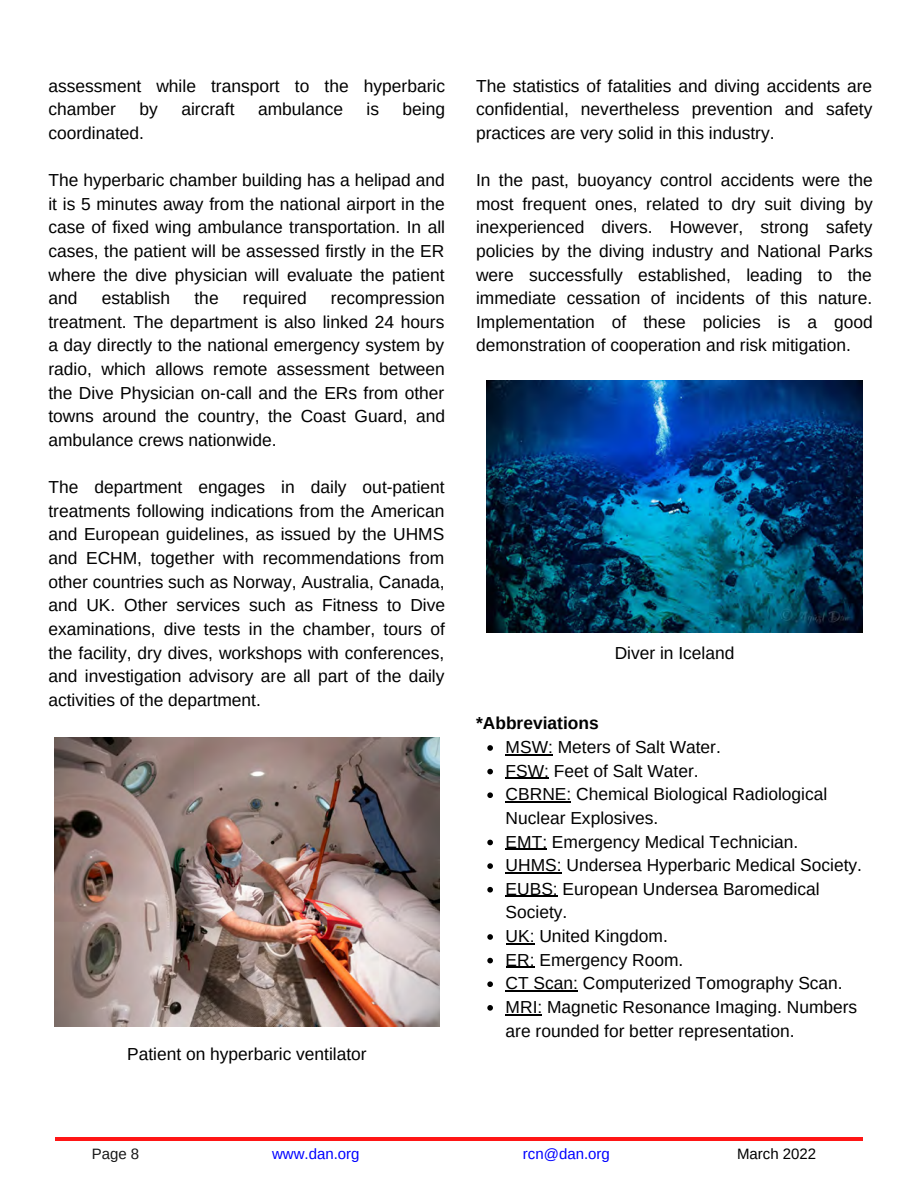
<style>
.page{position:relative;width:918px;height:1188px;background:#fff}
.page>*{position:absolute;margin:0;border:0;box-sizing:border-box;transform-origin:0 0}
.t1{font:17.4px/23.7px "Arimo";color:#000;text-align:justify}
.t2{font:700 17.4px "Arimo";color:#000}
.t3{font:15px "Arimo";color:#00f}
.t4{font:15px "Arimo";color:#000}
.t5{font:15px "Arimo";color:#181818}
</style>
<div class="page">
<hr style="left:55px;top:1137px;width:808px;height:3px;background:#ff1616">
<img style="left:55px;top:737px;width:385px;height:289px">
<svg style="left:487px;top:745px;width:6px;height:6px"></svg>
<hr style="left:506px;top:754px;width:47px;height:1px;background:#000">
<svg style="left:487px;top:769px;width:6px;height:5px"></svg>
<hr style="left:506px;top:778px;width:43px;height:1px;background:#000">
<svg style="left:487px;top:792px;width:6px;height:6px"></svg>
<hr style="left:506px;top:801px;width:65px;height:2px;background:#000">
<svg style="left:487px;top:840px;width:6px;height:5px"></svg>
<hr style="left:506px;top:849px;width:41px;height:1px;background:#000">
<svg style="left:487px;top:863px;width:6px;height:6px"></svg>
<hr style="left:506px;top:872px;width:56px;height:1px;background:#000">
<svg style="left:487px;top:887px;width:6px;height:6px"></svg>
<hr style="left:506px;top:896px;width:52px;height:1px;background:#000">
<svg style="left:487px;top:934px;width:6px;height:6px"></svg>
<svg style="left:506px;top:943px;width:29px;height:1px"></svg>
<svg style="left:487px;top:958px;width:6px;height:5px"></svg>
<svg style="left:506px;top:967px;width:29px;height:1px"></svg>
<svg style="left:487px;top:981px;width:6px;height:6px"></svg>
<hr style="left:506px;top:990px;width:72px;height:2px;background:#000">
<svg style="left:487px;top:1005px;width:6px;height:6px"></svg>
<hr style="left:506px;top:1014px;width:36px;height:1px;background:#000">
<img style="left:487px;top:380px;width:375px;height:252px">
<p class="t1" style="left:48px;top:74px;width:398px">assessment while transport to the hyperbaric chamber</p>
<p class="t1" style="left:140px;top:97px;width:20px">by</p>
<p class="t1" style="left:181px;top:97px;width:55px">aircraft</p>
<p class="t1" style="left:258px;top:97px;width:87px">ambulance</p>
<p class="t1" style="left:367px;top:97px;width:14px">is</p>
<p class="t1" style="left:403px;top:97px;width:44px">being</p>
<p class="t1" style="left:48px;top:121px;width:97px">coordinated.</p>
<p class="t1" style="left:48px;top:168px;width:398px">The hyperbaric chamber building has a helipad and it is 5 minutes away from the national airport in the case of fixed wing ambulance transportation. In all cases, the patient will be assessed firstly in the ER where the dive physician will evaluate the patient and</p>
<p class="t1" style="left:48px;top:286px;width:398px;text-indent:282px">recompression treatment. The department is also linked 24 hours a day directly to the national emergency system by radio, which allows remote assessment between the Dive Physician on-call and the ERs from other towns around the country, the Coast Guard, and ambulance crews nationwide.</p>
<p class="t1" style="left:48px;top:475px;width:398px">The department engages in daily out-patient treatments following indications from the American and European guidelines, as issued by the UHMS and ECHM, together with recommendations from other countries such as Norway, Australia, Canada, and UK. Other services such as Fitness to Dive examinations, dive tests in the chamber, tours of the facility, dry dives, workshops with conferences, and investigation advisory are all part of the daily activities of the department.</p>
<p class="t1" style="left:102px;top:286px;width:70px">establish</p>
<p class="t1" style="left:195px;top:286px;width:26px">the</p>
<p class="t1" style="left:243px;top:286px;width:65px">required</p>
<p class="t1" style="left:127px;top:1042px;width:241px">Patient on hyperbaric ventilator</p>
<p class="t1" style="left:476px;top:74px;width:398px">The statistics of fatalities and diving accidents are confidential, nevertheless prevention and safety practices are very solid in this industry.</p>
<p class="t1" style="left:476px;top:168px;width:398px">In the past, buoyancy control accidents were the most frequent ones, related to dry suit diving by inexperienced divers. However, strong safety policies by the diving industry and National Parks were successfully established, leading to the immediate cessation of incidents of this nature.<br>Implementation of these policies is a good demonstration of cooperation and risk mitigation.</p>
<p class="t1" style="left:615px;top:641px;width:121px">Diver in Iceland</p>
<p class="t2" style="left:476px;top:714px;width:124px">*Abbreviations</p>
<p class="t1" style="left:506px;top:735px;width:358px;text-align:left">MSW: Meters of Salt Water.<br>FSW: Feet of Salt Water.<br>CBRNE: Chemical Biological Radiological<br>Nuclear Explosives.<br>EMT: Emergency Medical Technician.<br>UHMS: Undersea Hyperbaric Medical Society.<br>EUBS: European Undersea Baromedical<br>Society.<br>UK: United Kingdom.<br>ER: Emergency Room.<br>CT Scan: Computerized Tomography Scan.<br>MRI: Magnetic Resonance Imaging. Numbers are rounded for better representation.</p>
<p class="t5" style="left:92px;top:1146px;width:49px">Page 8</p>
<p class="t3" style="left:272px;top:1146px;width:89px">www.dan.org</p>
<p class="t3" style="left:523px;top:1146px;width:88px">rcn@dan.org</p>
<p class="t4" style="left:737px;top:1146px;width:81px">March 2022</p>
</div>
